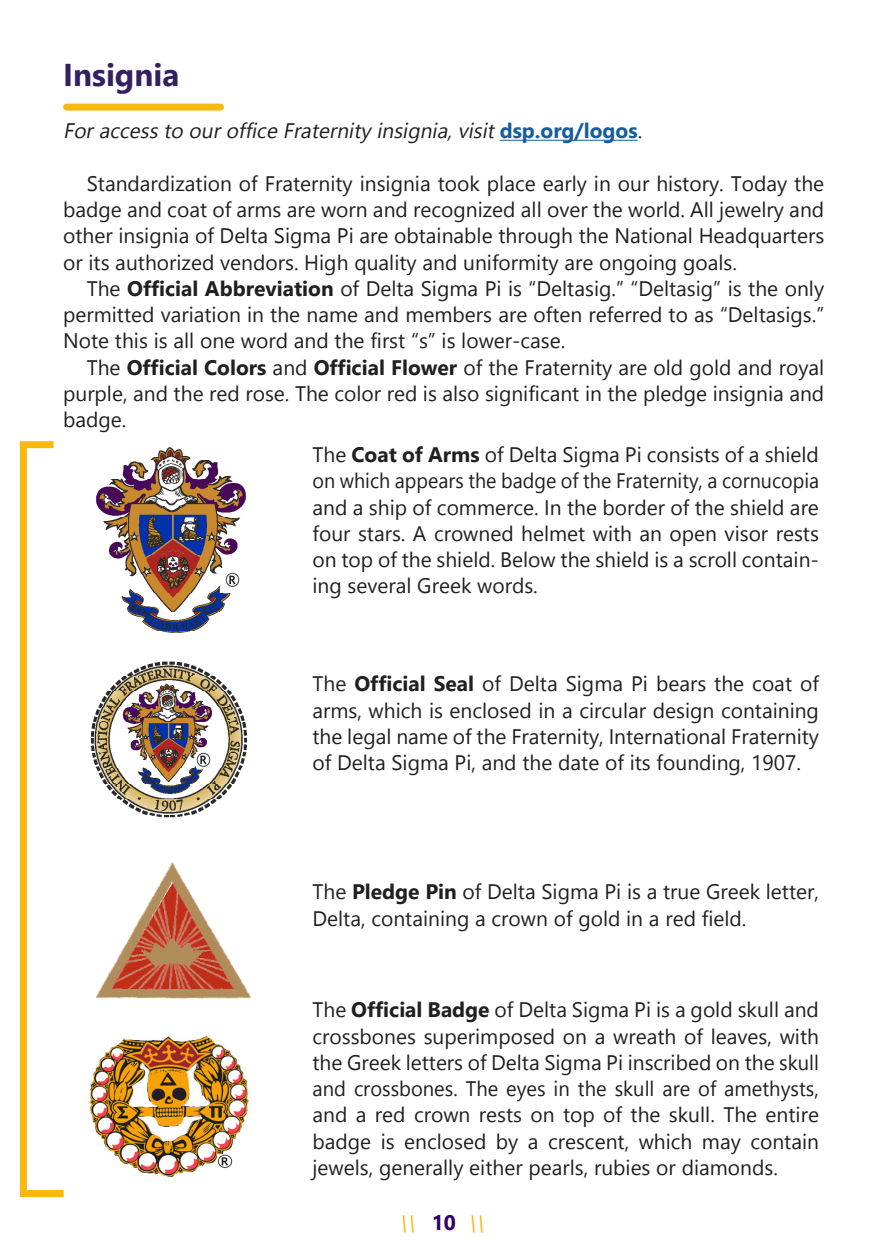
<style>
.page{position:relative;width:882px;height:1260px;background:#fff}
.page>*{position:absolute;margin:0;border:0;box-sizing:border-box;transform-origin:0 0}
.t1{font:700 31.5px "Nirmala UI";color:#341f62}
.t2{font:21px/26.2px "Nirmala UI";color:#231f20;text-align:justify}
.t3{font:italic 21px "Nirmala UI";color:#231f20}
.t4{font:italic 21px "Nirmala UI";color:#f6b818}
.s1{font-weight:700;font-style:normal;color:#175d9e}
.s2{font-style:normal}
.s3{font-weight:700}
.s4{font-weight:700;font-style:normal;color:#306}
</style>
<div class="page">
<img style="left:95px;top:447px;width:152px;height:186px">
<hr style="left:500px;top:140px;width:138px;height:1px;background:#175d9e">
<img style="left:89px;top:1035px;width:161px;height:142px">
<img style="left:91px;top:661px;width:156px;height:157px">
<img style="left:218px;top:1154px;width:14px;height:15px">
<img style="left:196px;top:753px;width:15px;height:15px">
<img style="left:225px;top:572px;width:15px;height:15px">
<svg style="left:19px;top:441px;width:45px;height:756px"></svg>
<div style="left:66px;top:104px;width:154px;height:7px;background:#f5b910"></div>
<img style="left:96px;top:862px;width:155px;height:137px">
<p class="t1" style="left:63px;top:49px;width:118px">Insignia</p>
<p class="t3" style="left:63px;top:114px;width:581px">Foraccessto ouroffice Fraternityinsignia,visit <span class="s1">d s p . o rg/ l o g o s</span> <span class="s2">.</span></p>
<p class="t2" style="left:63px;top:169px;width:763px;text-indent:24px">Standardization of Fraternity insignia took place early in our history. Today the badge and coat of arms are worn and recognized all over the world. All jewelry and other insignia of Delta Sigma Pi are obtainable through the National Headquarters or its authorized vendors. High quality and uniformity are ongoing goals.</p>
<p class="t2" style="left:63px;top:274px;width:763px;text-indent:24px">The <span class="s3">Official Abbreviation</span> of Delta Sigma Pi is “Deltasig.” “Deltasig” is the only permitted variation in the name and members are often referred to as “Deltasigs.” Note this is all one word and the first “s” is lower-case.</p>
<p class="t2" style="left:63px;top:353px;width:763px;text-indent:24px">The <span class="s3">Official Colors</span> and <span class="s3">Official Flower</span> of the Fraternity are old gold and royal purple, and the red rose. The color red is also significant in the pledge insignia and badge.</p>
<p class="t2" style="left:312px;top:440px;width:508px">The <span class="s3">Coat of Arms</span> of Delta Sigma Pi consists of a shield on which appears the badge of the Fraternity, a cornucopia and a ship of commerce. In the border of the shield are four stars. A crowned helmet with an open visor rests on top of the shield. Below the shield is a scroll contain&shy;ing several Greek words.</p>
<p class="t2" style="left:312px;top:669px;width:508px">The <span class="s3">Official Seal</span> of Delta Sigma Pi bears the coat of arms, which is enclosed in a circular design containing the legal name of the Fraternity, International Fraternity of Delta Sigma Pi, and the date of its founding, 1907.</p>
<p class="t2" style="left:312px;top:877px;width:508px">The <span class="s3">Pledge Pin</span> of Delta Sigma Pi is a true Greek letter,<br>Delta, containing a crown of gold in a red field.</p>
<p class="t2" style="left:312px;top:995px;width:508px">The <span class="s3">Official Badge</span> of Delta Sigma Pi is a gold skull and crossbones superimposed on a wreath of leaves, with the Greek letters of Delta Sigma Pi inscribed on the skull and crossbones. The eyes in the skull are of amethysts, and a red crown rests on top of the skull. The entire badge is enclosed by a crescent, which may contain jewels, generally either pearls, rubies or diamonds.</p>
<p class="t4" style="left:399px;top:1205px;width:96px">\\ <span class="s4">1 0</span> \\</p>
</div>
